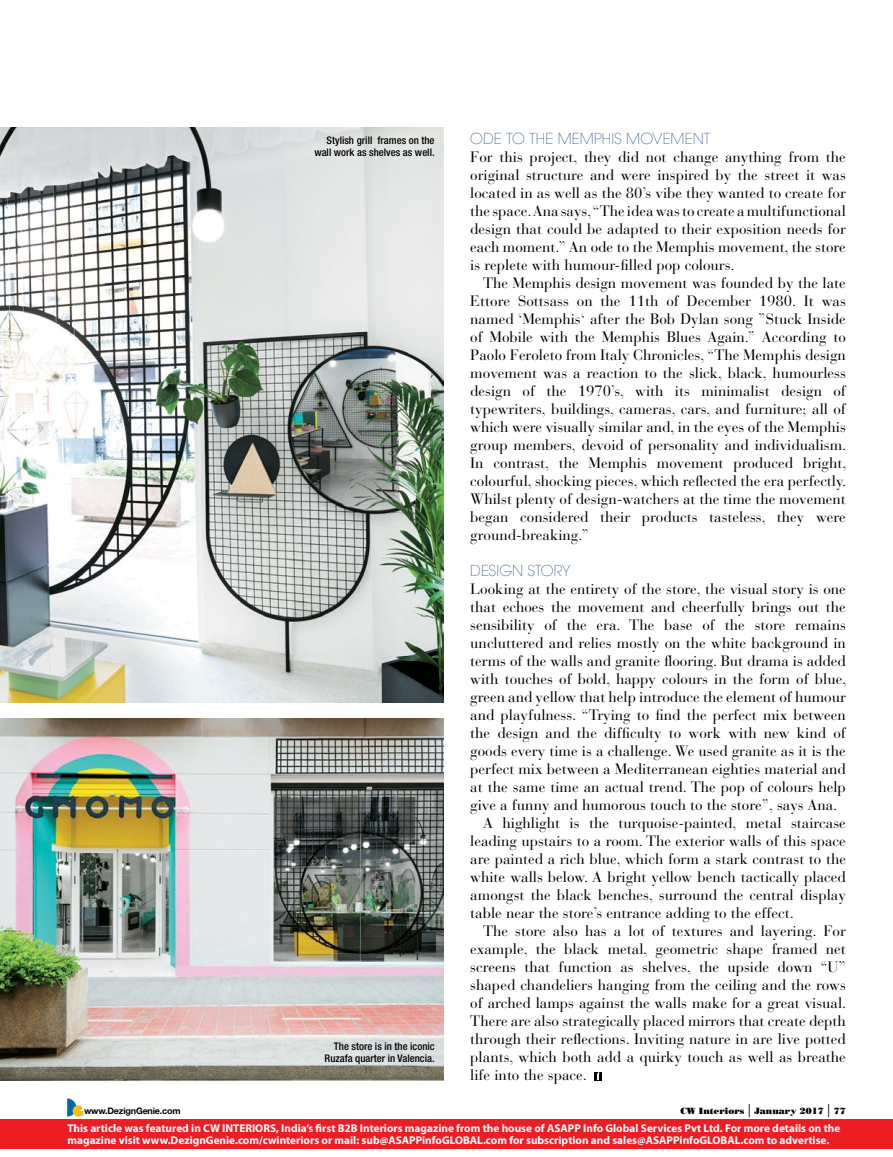
<style>
.page{position:relative;width:893px;height:1157px;background:#fff}
.page>*{position:absolute;margin:0;border:0;box-sizing:border-box;transform-origin:0 0}
.t1{font:15px/18px "Bauer Bodoni Std";color:#000;text-align:justify}
.t2{font:200 15px "ITC Avant Garde Std";letter-spacing:.005em;color:#1d498e}
.t3{font:700 11.25px/11.2px "Myriad Pro";color:#fff}
.t4{font:500 condensed 10.5px/12.6px "Helvetica Neue LT Std";color:#000;text-align:right}
.t5{font:9px "Bodoni Poster";color:#000}
.t6{font:700 9px "Helvetica Neue LT Std";letter-spacing:-.02em;color:#000}
.s1{font-family:"Adobe Garamond Pro";font-size:13.5px}
</style>
<div class="page">
<svg style="left:67px;top:1098px;width:16px;height:18px"></svg>
<div style="left:595px;top:1071px;width:7px;height:9px;background:#000"></div>
<svg style="left:597px;top:1072px;width:2px;height:8px"></svg>
<img style="left:0;top:128px;width:443px;height:574px">
<img style="left:0;top:718px;width:443px;height:362px">
<div style="left:0;top:1119px;width:893px;height:30px;background:#ed1d24"></div>
<p class="t4" style="left:314px;top:133px;width:122px">Stylish grill frames on the wall work as shelves as well.</p>
<p class="t4" style="left:325px;top:1039px;width:112px">The store is in the iconic<br>Ruzafa quarter in Valencia.</p>
<p class="t2" style="left:470px;top:130px;width:242px">ODE TO THE MEMPHIS MOVEMENT</p>
<p class="t1" style="left:470px;top:148px;width:377px">For this project, they did not change anything from the original structure and were inspired by the street it was located in as well as the 80’s vibe they wanted to create for the space. Ana says, “The idea was to create a multifunctional design that could be adapted to their exposition needs for each moment.” An ode to the Memphis movement, the store is replete with humour-filled pop colours.</p>
<p class="t1" style="left:470px;top:274px;width:378px;text-indent:13px">The Memphis design movement was founded by the late Ettore Sottsass on the 11th of December 1980. It was named ‘Memphis‘ after the Bob Dylan song ”Stuck Inside of Mobile with the Memphis Blues Again.” According to Paolo Feroleto from Italy Chronicles, “The Memphis design movement was a reaction to the slick, black, humourless design of the 1970’s, with its minimalist design of typewriters, buildings, cameras, cars, and furniture; all of which were visually similar and, in the eyes of the Memphis group members, devoid of personality and individualism.<br>In contrast, the Memphis movement produced bright, colourful, shocking pieces, which reflected the era perfectly.<br>Whilst plenty of design-watchers at the time the movement began considered their products tasteless, they were ground-breaking.”</p>
<p class="t2" style="left:470px;top:562px;width:102px">DESIGN STORY</p>
<p class="t1" style="left:470px;top:580px;width:377px">Looking at the entirety of the store, the visual story is one</p>
<p class="t1" style="left:470px;top:598px;width:377px">that echoes the movement and cheerfully brings out the</p>
<p class="t1" style="left:470px;top:616px;width:377px">sensibility of the era. The base of the store remains</p>
<p class="t1" style="left:470px;top:634px;width:377px">uncluttered and relies mostly on the white background in</p>
<p class="t1" style="left:470px;top:652px;width:377px">terms of the walls and granite flooring. But drama is added</p>
<p class="t1" style="left:470px;top:670px;width:378px">with touches of bold, happy colours in the form of blue,</p>
<p class="t1" style="left:470px;top:688px;width:377px">green and yellow that help introduce the element of humour</p>
<p class="t1" style="left:470px;top:706px;width:377px">and playfulness. “Trying to find the perfect mix between</p>
<p class="t1" style="left:470px;top:724px;width:377px">the design and the difficulty to work with new kind of</p>
<p class="t1" style="left:470px;top:742px;width:377px">goods every time is a challenge. We used granite as it is the</p>
<p class="t1" style="left:470px;top:760px;width:377px">perfect mix between a Mediterranean eighties material and</p>
<p class="t1" style="left:470px;top:778px;width:377px">at the same time an actual trend. The pop of colours help</p>
<p class="t1" style="left:470px;top:796px;width:369px">give a funny and humorous touch to the store”, says Ana.</p>
<p class="t1" style="left:483px;top:814px;width:364px">A highlight is the turquoise-painted, metal staircase</p>
<p class="t1" style="left:470px;top:832px;width:377px">leading upstairs to a room. The exterior walls of this space</p>
<p class="t1" style="left:470px;top:850px;width:377px">are painted a rich blue, which form a stark contrast to the</p>
<p class="t1" style="left:470px;top:868px;width:377px">white walls below. A bright yellow bench tactically placed</p>
<p class="t1" style="left:470px;top:886px;width:377px">amongst the black benches, surround the central display</p>
<p class="t1" style="left:470px;top:904px;width:325px">table near the store’s entrance adding to the effect.</p>
<p class="t1" style="left:483px;top:922px;width:364px">The store also has a lot of textures and layering. For</p>
<p class="t1" style="left:470px;top:940px;width:377px">example, the black metal, geometric shape framed net</p>
<p class="t1" style="left:470px;top:958px;width:377px">screens that function as shelves, the upside down “U”</p>
<p class="t1" style="left:470px;top:976px;width:377px">shaped chandeliers hanging from the ceiling and the rows</p>
<p class="t1" style="left:470px;top:994px;width:378px">of arched lamps against the walls make for a great visual.</p>
<p class="t1" style="left:470px;top:1012px;width:377px">There are also strategically placed mirrors that create depth</p>
<p class="t1" style="left:470px;top:1030px;width:377px">through their reflections. Inviting nature in are live potted</p>
<p class="t1" style="left:470px;top:1048px;width:377px">plants, which both add a quirky touch as well as breathe</p>
<p class="t1" style="left:470px;top:1066px;width:118px">life into the space.</p>
<p class="t6" style="left:84px;top:1105px;width:98px">www.DezignGenie.com</p>
<p class="t5" style="left:680px;top:1105px;width:167px">CW Interiors <span class="s1">|</span> January 2017 <span class="s1">|</span> 77</p>
<p class="t3" style="left:68px;top:1122px;width:774px">This article was featured in CW INTERIORS, India’s first B2B Interiors magazine from the house of ASAPP Info Global Services Pvt Ltd. For more details on the magazine visit www.DezignGenie.com/cwinteriors or mail: sub@ASAPPinfoGLOBAL.com for subscription and sales@ASAPPinfoGLOBAL.com to advertise.</p>
</div>
